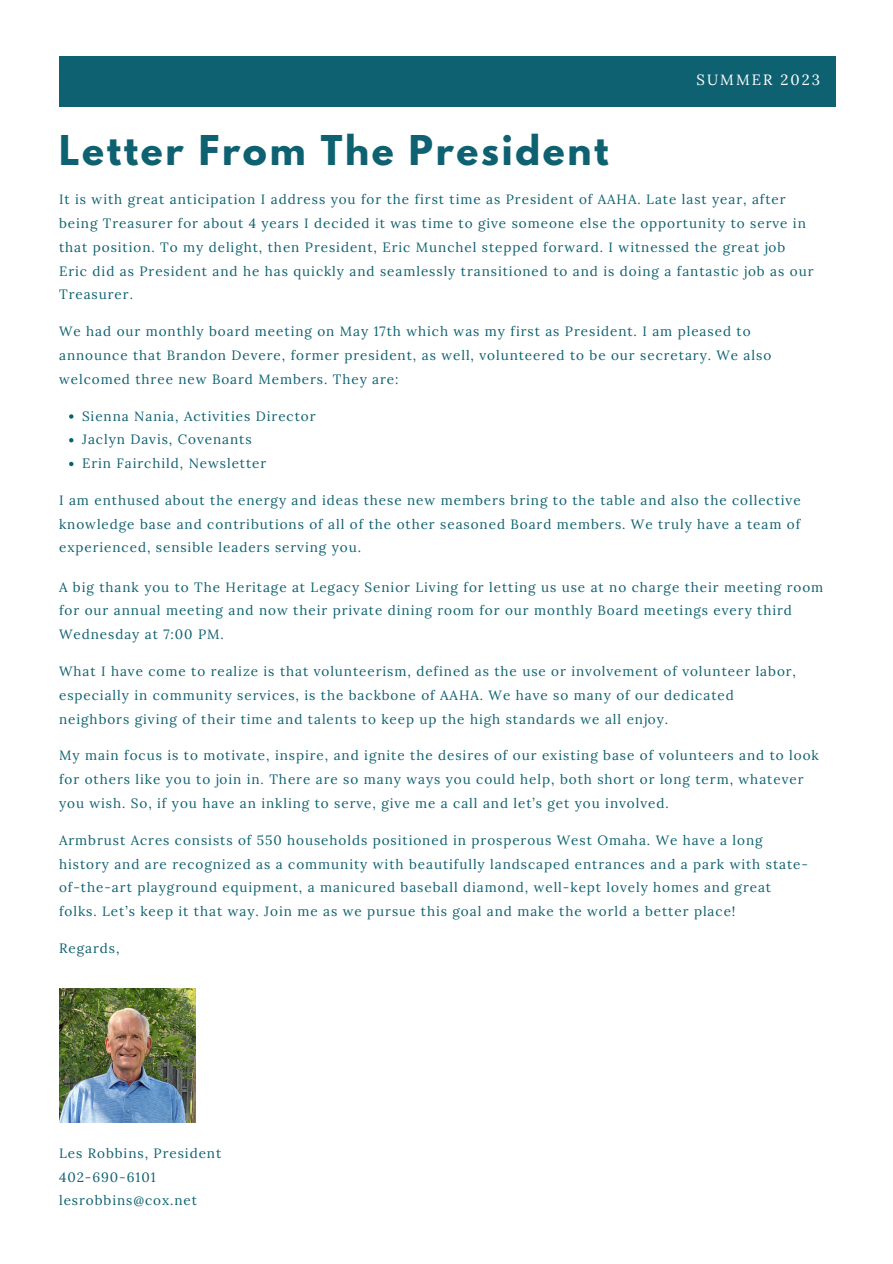
<style>
.page{position:relative;width:893px;height:1264px;background:#fff}
.page>*{position:absolute;margin:0;border:0;box-sizing:border-box;transform-origin:0 0}
.t1{font:700 36.3px "League Spartan";letter-spacing:.075em;color:#0e6171}
.t2{font:14.85px "Lora";letter-spacing:.14em;color:#fff}
.t3{font:13.5px/23.7px "Lora";letter-spacing:.07em;color:#0e6171}
</style>
<div class="page">
<div style="left:59px;top:56px;width:776px;height:51px;background:#0e6171"></div>
<img style="left:59px;top:988px;width:136px;height:134px">
<svg style="left:69px;top:414px;width:4px;height:4px"></svg>
<svg style="left:69px;top:438px;width:4px;height:4px"></svg>
<svg style="left:69px;top:462px;width:4px;height:4px"></svg>
<p class="t1" style="left:59px;top:132px;width:551px">Letter From The President</p>
<p class="t2" style="left:696px;top:70px;width:125px">SUMMER 2023</p>
<p class="t3" style="left:59px;top:187px;width:728px">It is with great anticipation I address you for the first time as President of AAHA. Late last year, after</p>
<p class="t3" style="left:59px;top:211px;width:748px">being Treasurer for about 4 years I decided it was time to give someone else the opportunity to serve in</p>
<p class="t3" style="left:59px;top:235px;width:727px">that position. To my delight, then President, Eric Munchel stepped forward. I witnessed the great job</p>
<p class="t3" style="left:59px;top:259px;width:755px">Eric did as President and he has quickly and seamlessly transitioned to and is doing a fantastic job as our</p>
<p class="t3" style="left:59px;top:282px;width:75px">Treasurer.</p>
<p class="t3" style="left:59px;top:319px;width:693px">We had our monthly board meeting on May 17th which was my first as President. I am pleased to</p>
<p class="t3" style="left:59px;top:343px;width:713px">announce that Brandon Devere, former president, as well, volunteered to be our secretary. We also</p>
<p class="t3" style="left:59px;top:367px;width:341px">welcomed three new Board Members. They are:</p>
<p class="t3" style="left:82px;top:404px;width:235px">Sienna Nania, Activities Director</p>
<p class="t3" style="left:82px;top:427px;width:171px">Jaclyn Davis, Covenants</p>
<p class="t3" style="left:82px;top:451px;width:186px">Erin Fairchild, Newsletter</p>
<p class="t3" style="left:59px;top:488px;width:743px">I am enthused about the energy and ideas these new members bring to the table and also the collective</p>
<p class="t3" style="left:59px;top:512px;width:742px">knowledge base and contributions of all of the other seasoned Board members. We truly have a team of</p>
<p class="t3" style="left:59px;top:535px;width:303px">experienced, sensible leaders serving you.</p>
<p class="t3" style="left:59px;top:575px;width:765px">A big thank you to The Heritage at Legacy Senior Living for letting us use at no charge their meeting room for our annual meeting and now their private dining room for our monthly Board meetings every third<br>Wednesday at 7:00 PM.</p>
<p class="t3" style="left:59px;top:659px;width:738px">What I have come to realize is that volunteerism, defined as the use or involvement of volunteer labor,</p>
<p class="t3" style="left:59px;top:683px;width:676px">especially in community services, is the backbone of AAHA. We have so many of our dedicated</p>
<p class="t3" style="left:59px;top:706px;width:610px">neighbors giving of their time and talents to keep up the high standards we all enjoy.</p>
<p class="t3" style="left:59px;top:743px;width:761px">My main focus is to motivate, inspire, and ignite the desires of our existing base of volunteers and to look</p>
<p class="t3" style="left:59px;top:767px;width:745px">for others like you to join in. There are so many ways you could help, both short or long term, whatever</p>
<p class="t3" style="left:59px;top:791px;width:611px">you wish. So, if you have an inkling to serve, give me a call and let’s get you involved.</p>
<p class="t3" style="left:59px;top:828px;width:705px">Armbrust Acres consists of 550 households positioned in prosperous West Omaha. We have a long</p>
<p class="t3" style="left:59px;top:851px;width:750px">history and are recognized as a community with beautifully landscaped entrances and a park with state-</p>
<p class="t3" style="left:59px;top:875px;width:713px">of-the-art playground equipment, a manicured baseball diamond, well-kept lovely homes and great</p>
<p class="t3" style="left:59px;top:899px;width:677px">folks. Let’s keep it that way. Join me as we pursue this goal and make the world a better place!</p>
<p class="t3" style="left:59px;top:936px;width:62px">Regards,</p>
<p class="t3" style="left:59px;top:1141px;width:164px">Les Robbins, President</p>
<p class="t3" style="left:59px;top:1164px;width:98px">402-690-6101</p>
<p class="t3" style="left:59px;top:1188px;width:139px">lesrobbins@cox.net</p>
</div>
